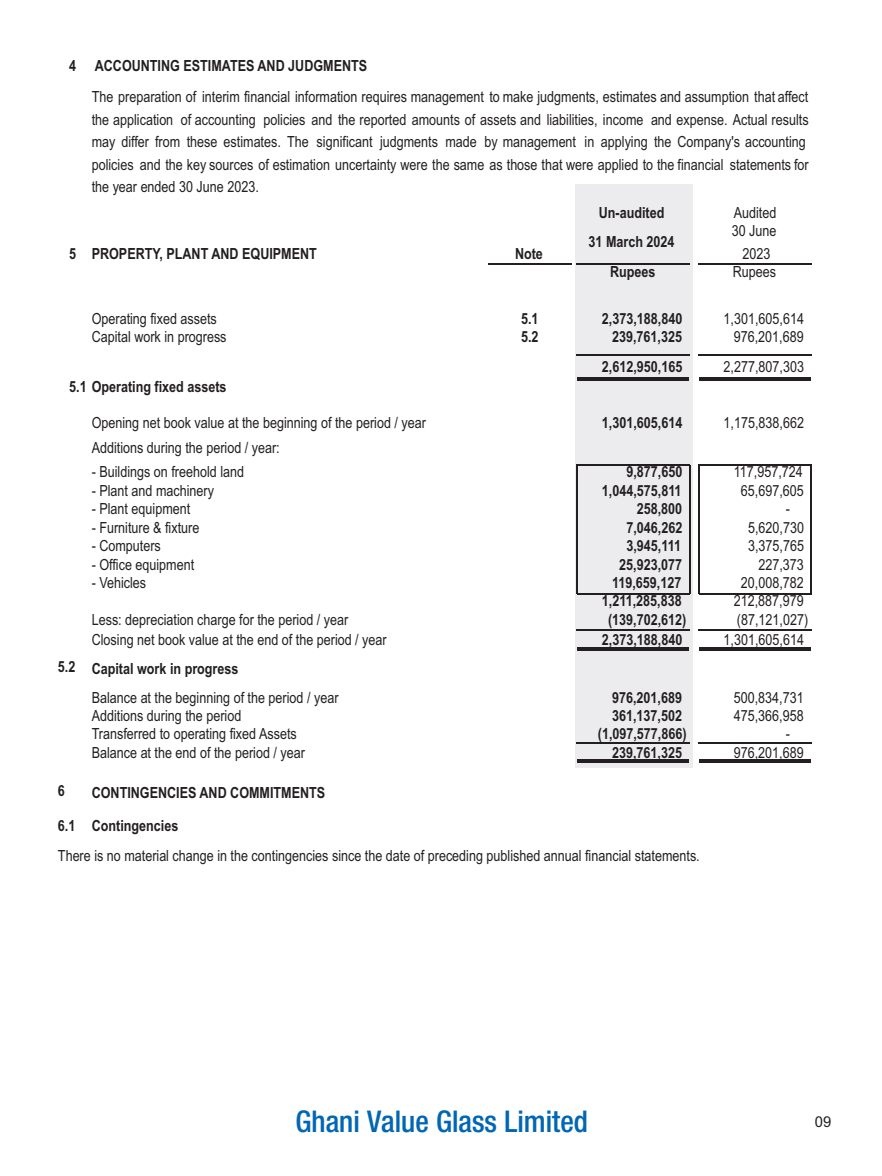
<style>
.page{position:relative;width:882px;height:1176px;background:#fff}
.page>*{position:absolute;margin:0;border:0;box-sizing:border-box;transform-origin:0 0}
.t1{font:29.93px "Heavenetica Cond 6 Med SH";color:#0166b3}
.t2{font:15.4px/22.6px "Arial Narrow";color:#231f20;text-align:center}
.t3{font:700 15.4px/33.1px "Arial Narrow";color:#231f20}
.t4{font:15.05px "Arial";color:#231f20}
</style>
<div class="page">
<div style="left:575px;top:184px;width:117px;height:583px;background:#ececee"></div>
<hr style="left:488px;top:264px;width:84px;height:1px;background:#231f20">
<hr style="left:577px;top:264px;width:113px;height:1px;background:#231f20">
<hr style="left:698px;top:264px;width:114px;height:1px;background:#231f20">
<hr style="left:577px;top:355px;width:113px;height:1px;background:#231f20">
<hr style="left:698px;top:355px;width:114px;height:1px;background:#231f20">
<hr style="left:578px;top:377px;width:111px;height:1px;background:#231f20">
<hr style="left:578px;top:379px;width:111px;height:1px;background:#231f20">
<hr style="left:699px;top:377px;width:112px;height:1px;background:#231f20">
<hr style="left:699px;top:379px;width:112px;height:1px;background:#231f20">
<hr style="left:578px;top:464px;width:112px;height:1px;background:#231f20">
<hr style="left:699px;top:464px;width:113px;height:1px;background:#231f20">
<hr style="left:577px;top:464px;width:1px;height:130px;background:#231f20">
<hr style="left:578px;top:593px;width:112px;height:1px;background:#231f20">
<hr style="left:689px;top:465px;width:1px;height:129px;background:#231f20">
<hr style="left:698px;top:464px;width:1px;height:130px;background:#231f20">
<hr style="left:699px;top:593px;width:113px;height:1px;background:#231f20">
<hr style="left:811px;top:465px;width:1px;height:129px;background:#231f20">
<hr style="left:577px;top:630px;width:113px;height:1px;background:#231f20">
<hr style="left:698px;top:630px;width:114px;height:1px;background:#231f20">
<hr style="left:578px;top:647px;width:111px;height:1px;background:#231f20">
<hr style="left:578px;top:649px;width:111px;height:1px;background:#231f20">
<hr style="left:699px;top:647px;width:112px;height:1px;background:#231f20">
<hr style="left:699px;top:649px;width:112px;height:1px;background:#231f20">
<hr style="left:577px;top:742px;width:113px;height:1px;background:#231f20">
<hr style="left:698px;top:742px;width:114px;height:1px;background:#231f20">
<hr style="left:578px;top:760px;width:111px;height:1px;background:#231f20">
<hr style="left:578px;top:762px;width:111px;height:1px;background:#231f20">
<hr style="left:699px;top:760px;width:112px;height:1px;background:#231f20">
<hr style="left:699px;top:762px;width:112px;height:1px;background:#231f20">
<p class="t3" style="left:69px;top:51px;width:300px">4 ACCOUNTING ESTIMATES AND JUDGMENTS</p>
<p class="t2" style="left:92px;top:87px;width:719px;text-align:left">The preparation of interim financial information requires management to make judgments, estimates and assumption that affect the application of accounting policies and the reported amounts of assets and liabilities, income and expense. Actual results may differ from these estimates. The significant judgments made by management in applying the Company's accounting policies and the key sources of estimation uncertainty were the same as those that were applied to the financial statements for the year ended 30 June 2023.</p>
<p class="t3" style="left:69px;top:238px;width:8px">5</p>
<p class="t3" style="left:92px;top:238px;width:227px">PROPERTY, PLANT AND EQUIPMENT</p>
<p class="t3" style="left:515px;top:238px;width:29px">Note</p>
<p class="t3" style="left:599px;top:197px;width:67px">Un-audited</p>
<p class="t2" style="left:734px;top:202px;width:44px">Audited</p>
<p class="t3" style="left:589px;top:227px;width:87px">31 March 2024</p>
<p class="t2" style="left:732px;top:221px;width:46px">30 June<br>2023</p>
<p class="t3" style="left:610px;top:256px;width:47px">Rupees</p>
<p class="t2" style="left:733px;top:262px;width:45px">Rupees</p>
<p class="t2" style="left:92px;top:309px;width:127px">Operating fixed assets</p>
<p class="t3" style="left:521px;top:303px;width:19px">5.1</p>
<p class="t3" style="left:602px;top:303px;width:82px">2,373,188,840</p>
<p class="t2" style="left:724px;top:309px;width:82px">1,301,605,614</p>
<p class="t2" style="left:92px;top:327px;width:136px">Capital work in progress</p>
<p class="t3" style="left:521px;top:322px;width:19px">5.2</p>
<p class="t3" style="left:612px;top:322px;width:71px">239,761,325</p>
<p class="t2" style="left:734px;top:327px;width:71px">976,201,689</p>
<p class="t3" style="left:602px;top:351px;width:82px">2,612,950,165</p>
<p class="t2" style="left:724px;top:357px;width:82px">2,277,807,303</p>
<p class="t3" style="left:69px;top:371px;width:159px">5.1 Operating fixed assets</p>
<p class="t2" style="left:92px;top:413px;width:336px">Opening net book value at the beginning of the period / year</p>
<p class="t3" style="left:602px;top:408px;width:82px">1,301,605,614</p>
<p class="t2" style="left:724px;top:413px;width:82px">1,175,838,662</p>
<p class="t2" style="left:92px;top:438px;width:190px">Additions during the period / year:</p>
<p class="t2" style="left:92px;top:462px;width:154px">- Buildings on freehold land</p>
<p class="t3" style="left:626px;top:457px;width:57px">9,877,650</p>
<p class="t2" style="left:734px;top:462px;width:71px">117,957,724</p>
<p class="t2" style="left:92px;top:480px;width:124px">- Plant and machinery</p>
<p class="t3" style="left:602px;top:475px;width:81px">1,044,575,811</p>
<p class="t2" style="left:741px;top:480px;width:64px">65,697,605</p>
<p class="t2" style="left:92px;top:499px;width:100px">- Plant equipment</p>
<p class="t3" style="left:637px;top:494px;width:47px">258,800</p>
<p class="t2" style="left:786px;top:499px;width:6px">-</p>
<p class="t2" style="left:92px;top:517px;width:109px">- Furniture &amp; fixture</p>
<p class="t3" style="left:626px;top:512px;width:57px">7,046,262</p>
<p class="t2" style="left:748px;top:517px;width:57px">5,620,730</p>
<p class="t2" style="left:92px;top:536px;width:71px">- Computers</p>
<p class="t3" style="left:626px;top:530px;width:56px">3,945,111</p>
<p class="t2" style="left:748px;top:536px;width:57px">3,375,765</p>
<p class="t2" style="left:92px;top:554px;width:104px">- Office equipment</p>
<p class="t3" style="left:619px;top:549px;width:64px">25,923,077</p>
<p class="t2" style="left:758px;top:554px;width:47px">227,373</p>
<p class="t2" style="left:92px;top:572px;width:56px">- Vehicles</p>
<p class="t3" style="left:612px;top:567px;width:71px">119,659,127</p>
<p class="t2" style="left:741px;top:572px;width:64px">20,008,782</p>
<p class="t3" style="left:602px;top:586px;width:81px">1,211,285,838</p>
<p class="t2" style="left:734px;top:591px;width:71px">212,887,979</p>
<p class="t2" style="left:92px;top:609px;width:258px">Less: depreciation charge for the period / year</p>
<p class="t3" style="left:608px;top:604px;width:80px">(139,702,612)</p>
<p class="t2" style="left:737px;top:609px;width:73px">(87,121,027)</p>
<p class="t2" style="left:92px;top:630px;width:297px">Closing net book value at the end of the period / year</p>
<p class="t3" style="left:602px;top:624px;width:82px">2,373,188,840</p>
<p class="t2" style="left:724px;top:630px;width:82px">1,301,605,614</p>
<p class="t3" style="left:92px;top:653px;width:148px">Capital work in progress</p>
<p class="t2" style="left:92px;top:687px;width:248px">Balance at the beginning of the period / year</p>
<p class="t3" style="left:612px;top:682px;width:71px">976,201,689</p>
<p class="t2" style="left:734px;top:687px;width:71px">500,834,731</p>
<p class="t2" style="left:92px;top:705px;width:151px">Additions during the period</p>
<p class="t3" style="left:612px;top:700px;width:71px">361,137,502</p>
<p class="t2" style="left:734px;top:705px;width:71px">475,366,958</p>
<p class="t2" style="left:92px;top:724px;width:207px">Transferred to operating fixed Assets</p>
<p class="t3" style="left:598px;top:719px;width:90px">(1,097,577,866)</p>
<p class="t2" style="left:786px;top:724px;width:6px">-</p>
<p class="t2" style="left:92px;top:742px;width:215px">Balance at the end of the period / year</p>
<p class="t3" style="left:612px;top:737px;width:71px">239,761,325</p>
<p class="t2" style="left:734px;top:742px;width:71px">976,201,689</p>
<p class="t3" style="left:92px;top:777px;width:235px">CONTINGENCIES AND COMMITMENTS<br>Contingencies</p>
<p class="t3" style="left:58px;top:651px;width:19px">5.2</p>
<p class="t3" style="left:58px;top:775px;width:8px">6</p>
<p class="t3" style="left:58px;top:810px;width:19px">6.1</p>
<p class="t2" style="left:58px;top:845px;width:643px">There is no material change in the contingencies since the date of preceding published annual financial statements.</p>
<h1 class="t1" style="left:296px;top:1101px;width:294px">Ghani Value Glass Limited</h1>
<p class="t4" style="left:815px;top:1116px;width:18px">09</p>
</div>
